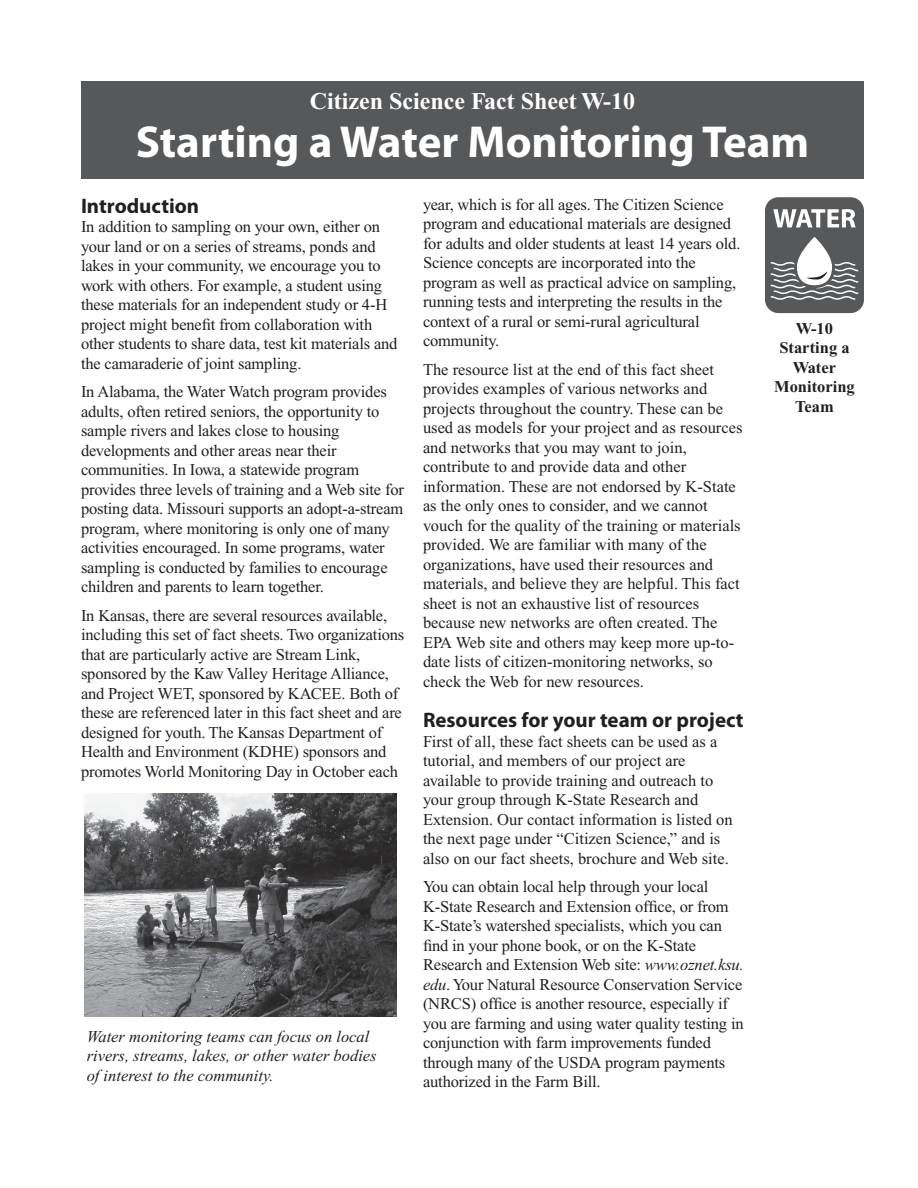
<style>
.page{position:relative;width:918px;height:1188px;background:#fff}
.page>*{position:absolute;margin:0;border:0;box-sizing:border-box;transform-origin:0 0}
.t1{font:700 45px "Myriad Pro";color:#fff}
.t2{font:700 24px "Times New Roman";color:#fff}
.t3{font:700 21px "Myriad Pro";color:#231f20}
.t4{font:16.5px/19.5px "Times New Roman";letter-spacing:-.01em;color:#231f20}
.t5{font:italic 16.5px/19.5px "Times New Roman";color:#231f20}
.t6{font:700 16.5px/19.5px "Times New Roman";color:#231f20;text-align:center}
.s1{font-style:italic}
</style>
<div class="page">
<div style="left:81px;top:81px;width:783px;height:98px;background:#57585a"></div>
<div style="left:765px;top:197px;width:99px;height:116px;background:#57585a;border-radius:14px"></div>
<svg style="left:773px;top:209px;width:83px;height:18px"></svg>
<svg style="left:771px;top:237px;width:87px;height:63px"></svg>
<img style="left:85px;top:794px;width:312px;height:223px">
<h2 class="t2" style="left:310px;top:87px;width:327px">Citizen Science Fact Sheet W-10</h2>
<h1 class="t1" style="left:136px;top:116px;width:675px">Starting a Water Monitoring Team</h1>
<p class="t3" style="left:81px;top:194px;width:120px">Introduction</p>
<p class="t4" style="left:81px;top:217px;width:318px">In addition to sampling on your own, either on your land or on a series of streams, ponds and lakes in your community, we encourage you to work with others. For example, a student using these materials for an independent study or 4-H project might benefit from collaboration with other students to share data, test kit materials and the camaraderie of joint sampling.</p>
<p class="t4" style="left:81px;top:382px;width:325px">In Alabama, the Water Watch program provides adults, often retired seniors, the opportunity to sample rivers and lakes close to housing developments and other areas near their communities. In Iowa, a statewide program provides three levels of training and a Web site for posting data. Missouri supports an adopt-a-stream program, where monitoring is only one of many activities encouraged. In some programs, water sampling is conducted by families to encourage children and parents to learn together.</p>
<p class="t4" style="left:81px;top:605px;width:325px">In Kansas, there are several resources available, including this set of fact sheets. Two organizations that are particularly active are Stream Link, sponsored by the Kaw Valley Heritage Alliance, and Project WET, sponsored by KACEE. Both of these are referenced later in this fact sheet and are designed for youth. The Kansas Department of Health and Environment (KDHE) sponsors and promotes World Monitoring Day in October each</p>
<p class="t5" style="left:87px;top:1026px;width:292px">Water monitoring teams can focus on local rivers, streams, lakes, or other water bodies of interest to the community.</p>
<p class="t4" style="left:423px;top:195px;width:319px">year, which is for all ages. The Citizen Science program and educational materials are designed for adults and older students at least 14 years old.<br>Science concepts are incorporated into the program as well as practical advice on sampling, running tests and interpreting the results in the context of a rural or semi-rural agricultural community.</p>
<p class="t4" style="left:423px;top:360px;width:321px">The resource list at the end of this fact sheet provides examples of various networks and projects throughout the country. These can be used as models for your project and as resources and networks that you may want to join, contribute to and provide data and other information. These are not endorsed by K-State as the only ones to consider, and we cannot vouch for the quality of the training or materials provided. We are familiar with many of the organizations, have used their resources and materials, and believe they are helpful. This fact sheet is not an exhaustive list of resources because new networks are often created. The EPA Web site and others may keep more up-to&shy;date lists of citizen-monitoring networks, so check the Web for new resources.</p>
<p class="t3" style="left:423px;top:708px;width:322px">Resources for your team or project</p>
<p class="t4" style="left:423px;top:732px;width:311px">First of all, these fact sheets can be used as a tutorial, and members of our project are available to provide training and outreach to your group through K-State Research and Extension. Our contact information is listed on the next page under “Citizen Science,” and is also on our fact sheets, brochure and Web site.</p>
<p class="t4" style="left:423px;top:877px;width:322px">You can obtain local help through your local K-State Research and Extension office, or from K-State’s watershed specialists, which you can find in your phone book, or on the K-State Research and Extension Web site: <span class="s1">www.oznet.ksu. edu</span>. Your Natural Resource Conservation Service (NRCS) office is another resource, especially if you are farming and using water quality testing in conjunction with farm improvements funded through many of the USDA program payments authorized in the Farm Bill.</p>
<p class="t6" style="left:774px;top:319px;width:82px">W-10<br>Starting a<br>Water<br>Monitoring<br>Team</p>
</div>
